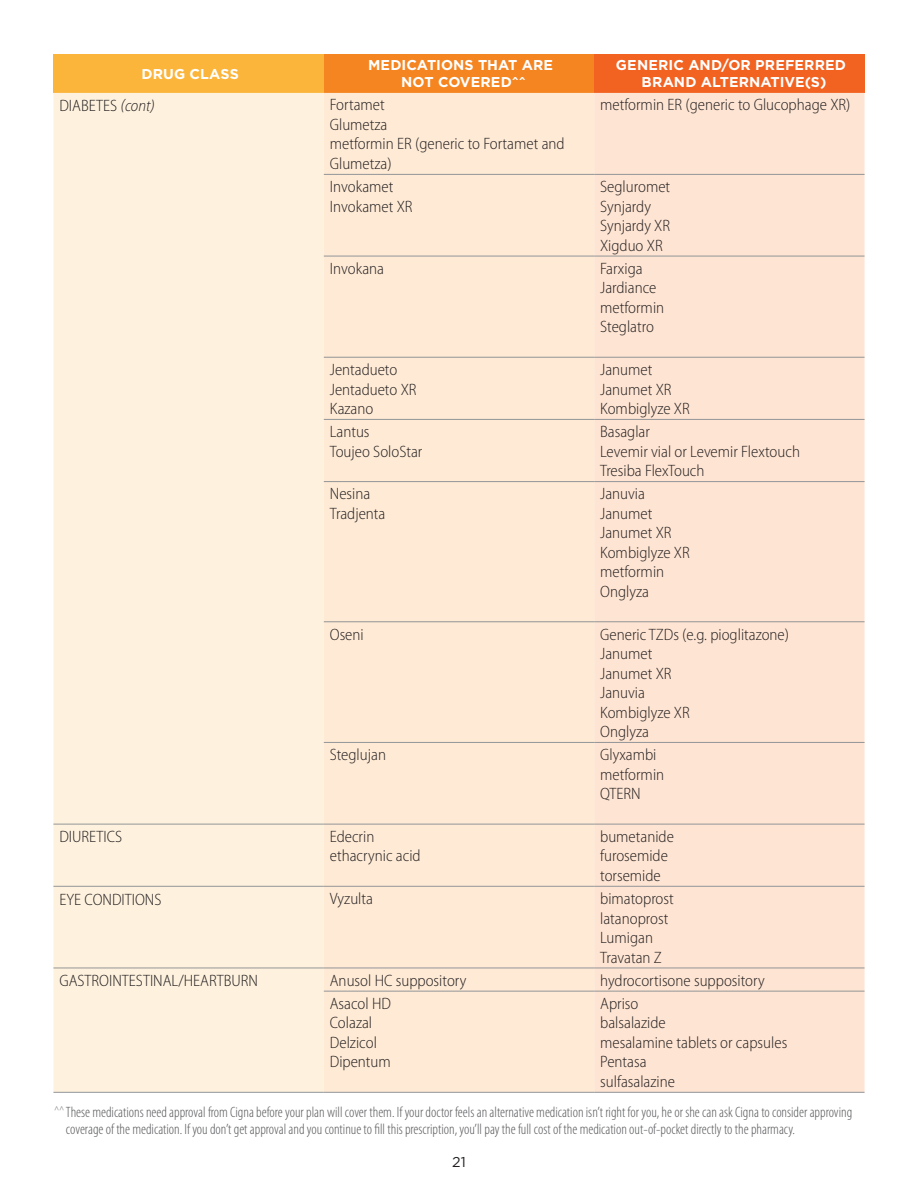
<style>
.page{position:relative;width:918px;height:1188px;background:#fff}
.page>*{position:absolute;margin:0;border:0;box-sizing:border-box;transform-origin:0 0}
.t1{font:300 semi-condensed 16.5px/19.5px "Myriad Pro";color:#231f20}
.List_Header{font:300 condensed 15px/16.5px "Myriad Pro";color:#57585a}
.Table_column_header{font:700 14.25px/16.5px "Gotham";letter-spacing:.005em;color:#fff;text-align:center}
.Page_number_centered{font:14.25px "Gotham";color:#231f20}
.s1{font-style:italic}
</style>
<div class="page">
<div style="left:53px;top:54px;width:271px;height:39px;background:#fcb53b"></div>
<div style="left:324px;top:54px;width:270px;height:39px;background:#f58520"></div>
<div style="left:594px;top:54px;width:271px;height:39px;background:#f26221"></div>
<div style="left:53px;top:93px;width:271px;height:999px;background:#fef2de"></div>
<div style="left:324px;top:93px;width:270px;height:999px;background:#feead5"></div>
<div style="left:594px;top:93px;width:271px;height:999px;background:#fee4d2"></div>
<hr style="left:324px;top:174px;width:270px;height:1px;background:#939598">
<hr style="left:594px;top:174px;width:271px;height:1px;background:#939598">
<hr style="left:324px;top:256px;width:270px;height:1px;background:#939598">
<hr style="left:594px;top:256px;width:271px;height:1px;background:#939598">
<hr style="left:324px;top:357px;width:270px;height:1px;background:#939598">
<hr style="left:594px;top:357px;width:271px;height:1px;background:#939598">
<hr style="left:324px;top:419px;width:270px;height:1px;background:#939598">
<hr style="left:594px;top:419px;width:271px;height:1px;background:#939598">
<hr style="left:324px;top:481px;width:270px;height:1px;background:#939598">
<hr style="left:594px;top:481px;width:271px;height:1px;background:#939598">
<hr style="left:324px;top:622px;width:270px;height:1px;background:#939598">
<hr style="left:594px;top:622px;width:271px;height:1px;background:#939598">
<hr style="left:324px;top:742px;width:270px;height:1px;background:#939598">
<hr style="left:594px;top:742px;width:271px;height:1px;background:#939598">
<hr style="left:53px;top:824px;width:271px;height:1px;background:#939598">
<hr style="left:324px;top:824px;width:270px;height:1px;background:#939598">
<hr style="left:594px;top:824px;width:271px;height:1px;background:#939598">
<hr style="left:53px;top:886px;width:271px;height:1px;background:#939598">
<hr style="left:324px;top:886px;width:270px;height:1px;background:#939598">
<hr style="left:594px;top:886px;width:271px;height:1px;background:#939598">
<hr style="left:53px;top:968px;width:271px;height:1px;background:#939598">
<hr style="left:53px;top:1092px;width:271px;height:1px;background:#939598">
<hr style="left:324px;top:968px;width:270px;height:1px;background:#939598">
<hr style="left:594px;top:968px;width:271px;height:1px;background:#939598">
<hr style="left:324px;top:991px;width:270px;height:1px;background:#939598">
<hr style="left:594px;top:991px;width:271px;height:1px;background:#939598">
<hr style="left:324px;top:1092px;width:270px;height:1px;background:#939598">
<hr style="left:594px;top:1092px;width:271px;height:1px;background:#939598">
<p class="Table_column_header" style="left:142px;top:65px;width:99px">DRUG CLASS</p>
<p class="Table_column_header" style="left:368px;top:57px;width:187px">MEDICATIONS THAT ARE<br>NOT COVERED^^</p>
<p class="Table_column_header" style="left:616px;top:57px;width:232px">GENERIC AND/OR PREFERRED<br>BRAND ALTERNATIVE(S)</p>
<p class="t1" style="left:59px;top:96px;width:97px">DIABETES <span class="s1">(cont)</span></p>
<p class="t1" style="left:330px;top:96px;width:236px">Fortamet<br>Glumetza<br>metformin ER (generic to Fortamet and<br>Glumetza)</p>
<p class="t1" style="left:600px;top:96px;width:252px">metformin ER (generic to Glucophage XR)</p>
<p class="t1" style="left:330px;top:177px;width:84px">Invokamet<br>Invokamet XR</p>
<p class="t1" style="left:600px;top:177px;width:72px">Segluromet<br>Synjardy<br>Synjardy XR<br>Xigduo XR</p>
<p class="t1" style="left:330px;top:259px;width:56px">Invokana</p>
<p class="t1" style="left:600px;top:259px;width:66px">Farxiga<br>Jardiance metformin<br>Steglatro</p>
<p class="t1" style="left:330px;top:360px;width:88px">Jentadueto<br>Jentadueto XR<br>Kazano</p>
<p class="t1" style="left:600px;top:360px;width:91px">Janumet<br>Janumet XR<br>Kombiglyze XR</p>
<p class="t1" style="left:330px;top:422px;width:94px">Lantus<br>Toujeo SoloStar</p>
<p class="t1" style="left:600px;top:422px;width:201px">Basaglar<br>Levemir vial or Levemir Flextouch<br>Tresiba FlexTouch</p>
<p class="t1" style="left:330px;top:484px;width:57px">Nesina<br>Tradjenta</p>
<p class="t1" style="left:600px;top:484px;width:91px">Januvia<br>Janumet<br>Janumet XR<br>Kombiglyze XR metformin<br>Onglyza</p>
<p class="t1" style="left:330px;top:625px;width:35px">Oseni</p>
<p class="t1" style="left:600px;top:625px;width:190px">Generic TZDs (e.g. pioglitazone)<br>Janumet<br>Janumet XR<br>Januvia<br>Kombiglyze XR<br>Onglyza</p>
<p class="t1" style="left:330px;top:745px;width:58px">Steglujan</p>
<p class="t1" style="left:600px;top:745px;width:66px">Glyxambi metformin<br>QTERN</p>
<p class="t1" style="left:59px;top:828px;width:64px">DIURETICS</p>
<p class="t1" style="left:330px;top:827px;width:92px">Edecrin ethacrynic acid</p>
<p class="t1" style="left:600px;top:827px;width:75px">bumetanide furosemide torsemide</p>
<p class="t1" style="left:59px;top:890px;width:104px">EYE CONDITIONS</p>
<p class="t1" style="left:330px;top:889px;width:45px">Vyzulta</p>
<p class="t1" style="left:600px;top:889px;width:75px">bimatoprost latanoprost<br>Lumigan<br>Travatan Z</p>
<p class="t1" style="left:59px;top:971px;width:200px">GASTROINTESTINAL/HEARTBURN</p>
<p class="t1" style="left:330px;top:971px;width:138px">Anusol HC suppository</p>
<p class="t1" style="left:600px;top:971px;width:166px">hydrocortisone suppository</p>
<p class="t1" style="left:330px;top:994px;width:63px">Asacol HD<br>Colazal<br>Delzicol<br>Dipentum</p>
<p class="t1" style="left:600px;top:994px;width:189px">Apriso<br>balsalazide<br>mesalamine tablets or capsules<br>Pentasa<br>sulfasalazine</p>
<p class="List_Header" style="left:66px;top:1104px;width:788px;text-indent:-12px"><sup>^^</sup> These medications need approval from Cigna before your plan will cover them. If your doctor feels an alternative medication isn’t right for you, he or she can ask Cigna to consider approving coverage of the medication. If you don’t get approval and you continue to fill this prescription, you’ll pay the full cost of the medication out-of-pocket directly to the pharmacy.</p>
<p class="Page_number_centered" style="left:452px;top:1153px;width:15px">21</p>
</div>
